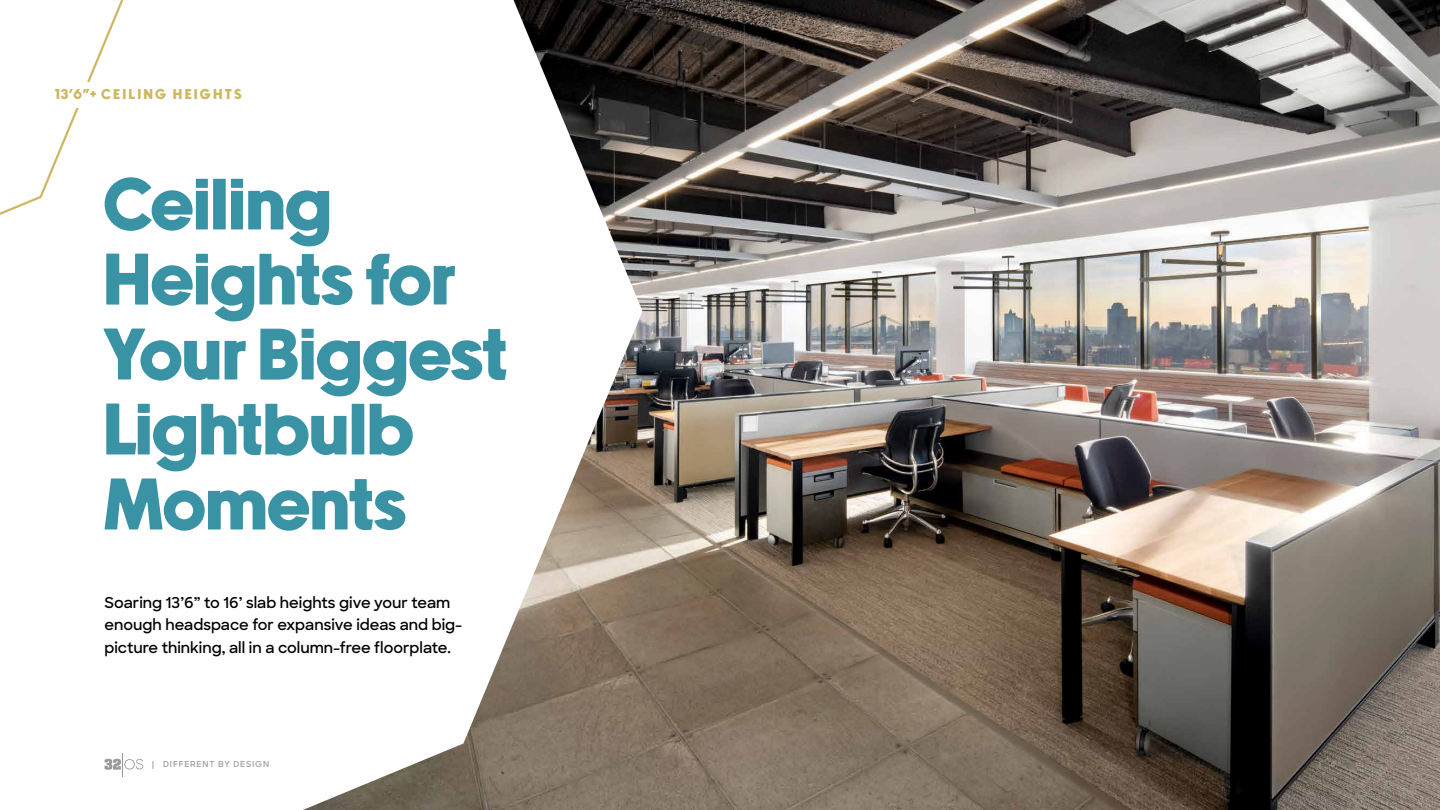
<style>
.page{position:relative;width:1440px;height:810px;background:#fff}
.page>*{position:absolute;margin:0;border:0;box-sizing:border-box;transform-origin:0 0}
.t1{font:72.75px/75px "Newake";letter-spacing:.02em;color:#3a93a5}
.t2{font:600 15px/22.5px "Sharp Sans";color:#000}
.t3{font:14.25px "Newake";letter-spacing:.2em;color:#ceb761}
.t4{font:600 8.25px "Sharp Sans";letter-spacing:.1em;color:#999}
.s1{font-size:12px}
</style>
<div class="page">
<img style="left:643px;top:0;width:797px;height:810px">
<svg style="left:143px;top:0;width:500px;height:810px"></svg>
<svg style="left:0;top:0;width:147px;height:304px"></svg>
<div style="left:56px;top:82px;width:45px;height:26px;background:#fff"></div>
<svg style="left:104px;top:753px;width:39px;height:24px"></svg>
<p class="t3" style="left:55px;top:86px;width:188px">13’6”<span class="s1">+</span> CEILING HEIGHTS</p>
<h1 class="t1" style="left:105px;top:167px;width:404px">Ceiling<br>Heights for<br>Your Biggest<br>Lightbulb<br>Moments</h1>
<p class="t2" style="left:104px;top:590px;width:359px">Soaring 13’6” to 16’ slab heights give your team enough headspace for expansive ideas and big&shy;picture thinking, all in a column-free floorplate.</p>
<p class="t4" style="left:152px;top:758px;width:119px">| DIFFERENT BY DESIGN</p>
<p class="t4" style="left:1319px;top:758px;width:18px">| 4</p>
</div>
